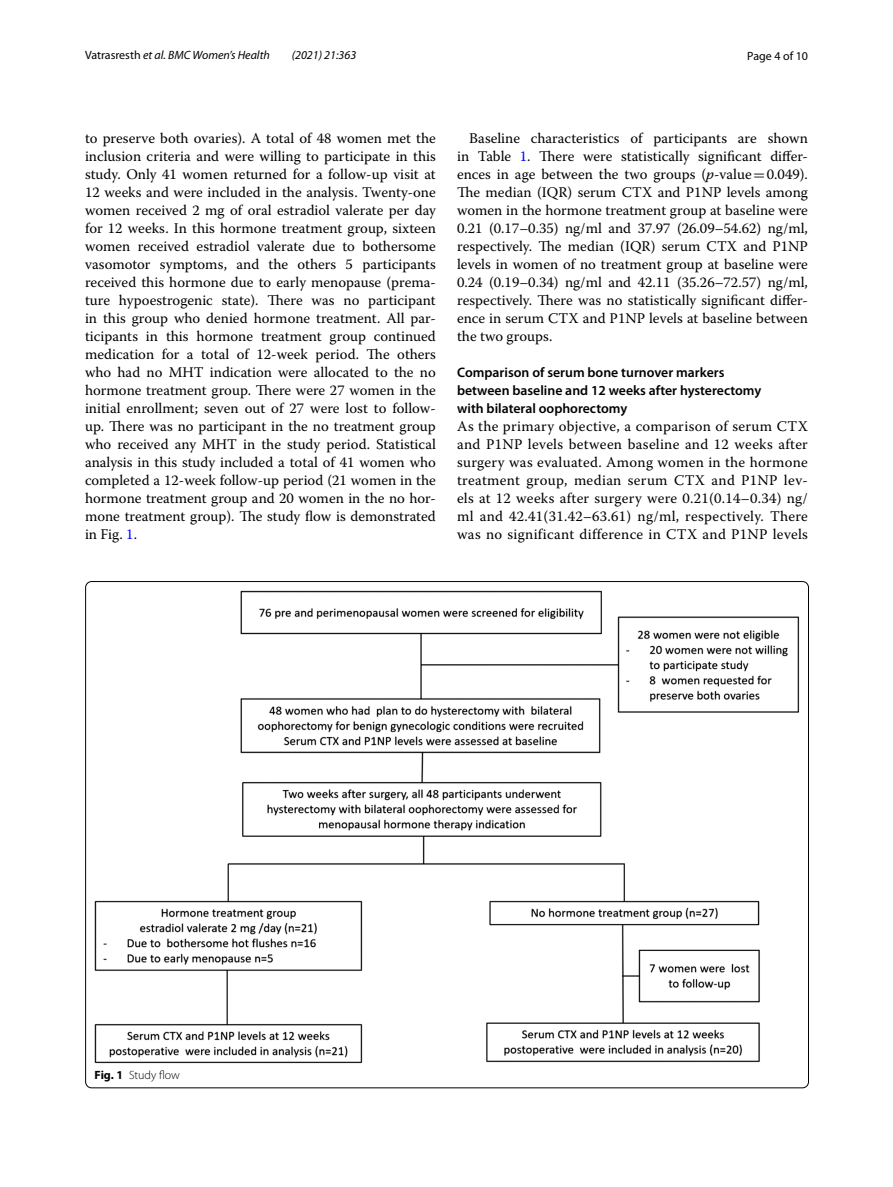
<style>
.page{position:relative;width:893px;height:1187px;background:#fff}
.page>*{position:absolute;margin:0;border:0;box-sizing:border-box;transform-origin:0 0}
.t1{font:14.7px/18px "Warnock Pro";color:#000;text-align:justify}
.t2{font:600 13.8px/18px "Myriad Pro";color:#000}
.t3{font:italic 12px "Myriad Pro";color:#000}
.t4{font:300 12px "Myriad Pro";color:#000}
.t5{font:12px "Myriad Pro";color:#000}
.s1{font-style:normal}
.s2{color:#00f}
.s3{font-style:italic}
.s4{font-family:"MTSY"}
.s5{font-weight:700}
</style>
<div class="page">
<img style="left:94px;top:590px;width:706px;height:473px">
<p class="t3" style="left:85px;top:48px;width:186px"><span class="s1">Vatrasresth</span> et al. BMC Women’s Health</p>
<p class="t3" style="left:292px;top:48px;width:66px">(2021) 21:363</p>
<p class="t5" style="left:747px;top:48px;width:62px">Page 4 of 10</p>
<p class="t1" style="left:85px;top:128px;width:352px">to preserve both ovaries). A total of 48 women met the inclusion criteria and were willing to participate in this study. Only 41 women returned for a follow-up visit at 12 weeks and were included in the analysis. Twenty-one women received 2 mg of oral estradiol valerate per day for 12 weeks. In this hormone treatment group, sixteen women received estradiol valerate due to bothersome vasomotor symptoms, and the others 5 participants received this hormone due to early menopause (prema&shy;ture hypoestrogenic state). There was no participant in this group who denied hormone treatment. All par&shy;ticipants in this hormone treatment group continued medication for a total of 12-week period. The others who had no MHT indication were allocated to the no hormone treatment group. There were 27 women in the initial enrollment; seven out of 27 were lost to follow&shy;up. There was no participant in the no treatment group who received any MHT in the study period. Statistical analysis in this study included a total of 41 women who completed a 12-week follow-up period (21 women in the hormone treatment group and 20 women in the no hor&shy;mone treatment group). The study flow is demonstrated in Fig. <span class="s2">1</span>.</p>
<p class="t1" style="left:457px;top:128px;width:352px;text-indent:12px">Baseline characteristics of participants are shown in Table <span class="s2">1</span>. There were statistically significant differ&shy;ences in age between the two groups (<span class="s3">p</span>-value<span class="s4">=</span>0.049).<br>The median (IQR) serum CTX and P1NP levels among women in the hormone treatment group at baseline were 0.21 (0.17–0.35) ng/ml and 37.97 (26.09–54.62) ng/ml, respectively. The median (IQR) serum CTX and P1NP levels in women of no treatment group at baseline were 0.24 (0.19–0.34) ng/ml and 42.11 (35.26–72.57) ng/ml, respectively. There was no statistically significant differ&shy;ence in serum CTX and P1NP levels at baseline between the two groups.</p>
<p class="t2" style="left:457px;top:363px;width:306px">Comparison of serum bone turnover markers between baseline and 12 weeks after hysterectomy with bilateral oophorectomy</p>
<p class="t1" style="left:457px;top:416px;width:352px">As the primary objective, a comparison of serum CTX and P1NP levels between baseline and 12 weeks after surgery was evaluated. Among women in the hormone treatment group, median serum CTX and P1NP lev&shy;els at 12 weeks after surgery were 0.21(0.14–0.34) ng/ ml and 42.41(31.42–63.61) ng/ml, respectively. There was no significant difference in CTX and P1NP levels</p>
<p class="t4" style="left:95px;top:1067px;width:87px"><span class="s5">Fig. 1</span> Study flow</p>
</div>
